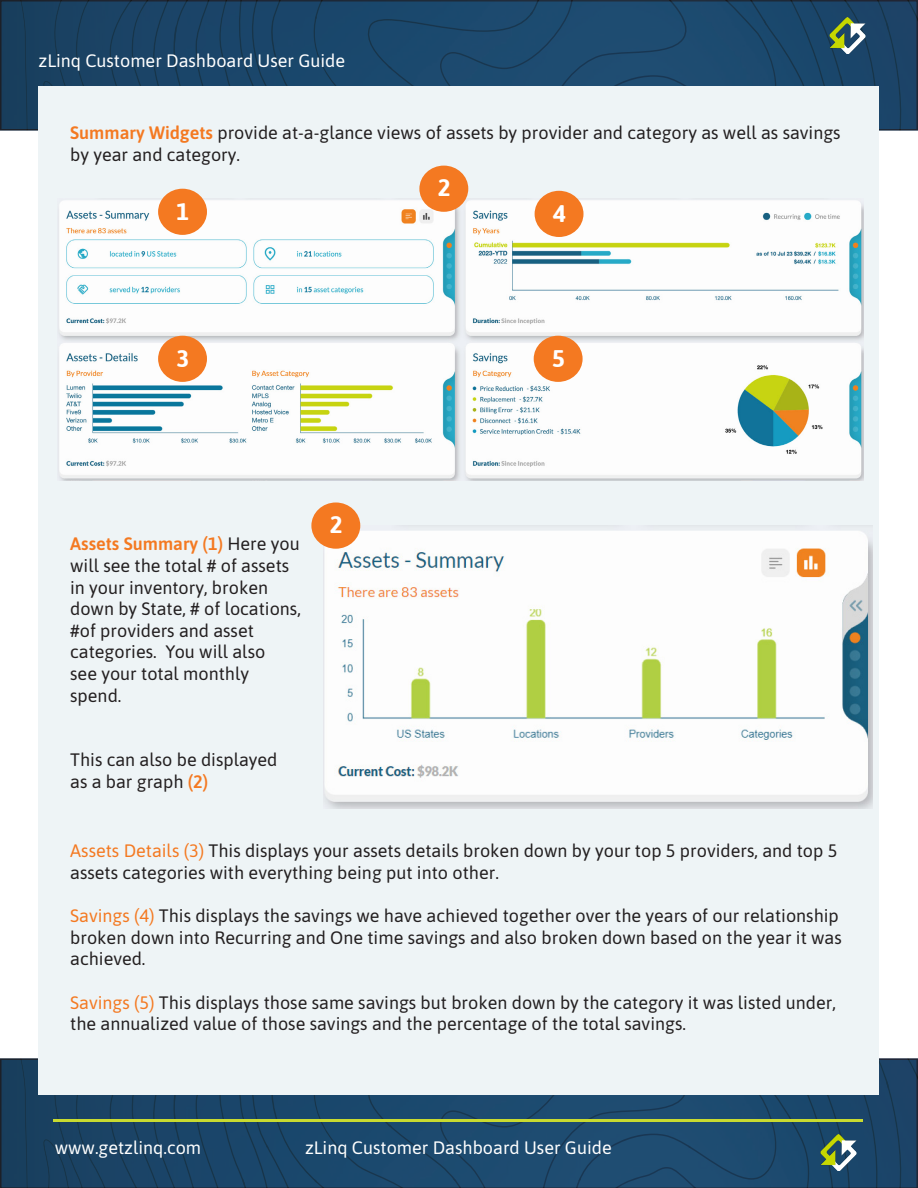
<style>
.page{position:relative;width:918px;height:1188px;background:#fff}
.page>*{position:absolute;margin:0;border:0;box-sizing:border-box;transform-origin:0 0}
.t1{font:700 24px "Asap";color:#fff}
.t2{font:18px/21.6px "Asap";color:#231f20}
.t3{font:18px "Asap";color:#fff}
.t4{font:600 18px "Asap";color:#f47921}
.s1{font-weight:600;color:#f47921}
.s2{font-weight:400;color:#231f20}
.s3{color:#f47921}
</style>
<div class="page">
<div style="left:0;top:1058px;width:918px;height:130px;background:linear-gradient(to bottom,#183e5d,#183e5d)"></div>
<div style="left:289px;top:1094px;width:151px;height:94px;background:#1a486d"></div>
<img style="left:20px;top:1058px;width:51px;height:130px">
<img style="left:71px;top:1094px;width:60px;height:94px">
<div style="left:364px;top:1094px;width:76px;height:33px;background:#1a496e"></div>
<div style="left:388px;top:1125px;width:52px;height:56px;background:#1d4a6f"></div>
<img style="left:269px;top:1094px;width:48px;height:89px">
<svg style="left:315px;top:1179px;width:11px;height:9px"></svg>
<div style="left:440px;top:1094px;width:249px;height:94px;background:#1e4c71"></div>
<div style="left:308px;top:1094px;width:33px;height:58px;background:#1a476c"></div>
<img style="left:339px;top:1147px;width:66px;height:41px">
<img style="left:614px;top:1167px;width:75px;height:21px">
<img style="left:552px;top:1182px;width:55px;height:6px">
<img style="left:176px;top:1094px;width:62px;height:94px">
<img style="left:131px;top:1094px;width:22px;height:94px">
<img style="left:238px;top:1094px;width:28px;height:94px">
<div style="left:689px;top:1094px;width:92px;height:94px;background:#1d4b70"></div>
<img style="left:153px;top:1094px;width:23px;height:94px">
<img style="left:247px;top:1094px;width:22px;height:54px">
<img style="left:266px;top:1146px;width:23px;height:42px">
<img style="left:781px;top:1058px;width:137px;height:130px">
<div style="left:0;top:0;width:918px;height:130px;background:linear-gradient(to bottom,#183e5d,#183e5d)"></div>
<div style="left:323px;top:0;width:117px;height:86px;background:#1a476c"></div>
<img style="left:20px;top:0;width:51px;height:130px">
<img style="left:71px;top:0;width:60px;height:86px">
<div style="left:364px;top:12px;width:76px;height:56px;background:#1a486d"></div>
<img style="left:388px;top:66px;width:52px;height:20px">
<img style="left:269px;top:0;width:46px;height:86px">
<img style="left:440px;top:0;width:249px;height:86px">
<img style="left:498px;top:0;width:56px;height:19px">
<img style="left:315px;top:0;width:8px;height:17px">
<div style="left:308px;top:17px;width:33px;height:69px;background:#1a476c"></div>
<img style="left:176px;top:0;width:62px;height:86px">
<img style="left:131px;top:0;width:22px;height:86px">
<img style="left:238px;top:0;width:9px;height:86px">
<div style="left:689px;top:0;width:92px;height:86px;background:#1c4a6f"></div>
<img style="left:153px;top:0;width:23px;height:86px">
<img style="left:247px;top:0;width:22px;height:86px">
<img style="left:781px;top:0;width:137px;height:130px">
<div style="left:39px;top:86px;width:840px;height:1008px;background:#eef4f6"></div>
<hr style="left:53px;top:1119px;width:810px;height:3px;background:#c8da30">
<img style="left:814px;top:1135px;width:50px;height:36px">
<img style="left:823px;top:18px;width:50px;height:36px">
<img style="left:58px;top:198px;width:806px;height:283px">
<img style="left:323px;top:526px;width:549px;height:282px">
<div style="left:158px;top:189px;width:49px;height:46px;background:#f47921;border-radius:50%"></div>
<div style="left:419px;top:166px;width:49px;height:46px;background:#f47921;border-radius:50%"></div>
<div style="left:158px;top:336px;width:49px;height:46px;background:#f47921;border-radius:50%"></div>
<div style="left:535px;top:191px;width:49px;height:46px;background:#f47921;border-radius:50%"></div>
<div style="left:534px;top:336px;width:49px;height:46px;background:#f47921;border-radius:50%"></div>
<div style="left:311px;top:502px;width:49px;height:47px;background:#f47921;border-radius:50%"></div>
<p class="t3" style="left:39px;top:48px;width:308px">zLinq Customer Dashboard User Guide</p>
<p class="t2" style="left:70px;top:121px;width:772px"><span class="s1">Summary Widgets</span> provide at-a-glance views of assets by provider and category as well as savings by year and category.</p>
<p class="t1" style="left:176px;top:195px;width:14px">1</p>
<p class="t1" style="left:176px;top:342px;width:14px">3</p>
<p class="t4" style="left:70px;top:531px;width:231px">Assets Summary (1) <span class="s2">Here you</span></p>
<p class="t2" style="left:70px;top:554px;width:221px">will see the total # of assets</p>
<p class="t2" style="left:70px;top:576px;width:199px">in your inventory, broken</p>
<p class="t2" style="left:70px;top:597px;width:232px">down by State, # of locations,</p>
<p class="t2" style="left:70px;top:619px;width:185px">#of providers and asset</p>
<p class="t2" style="left:70px;top:640px;width:197px">categories. You will also</p>
<p class="t2" style="left:70px;top:662px;width:180px">see your total monthly</p>
<p class="t2" style="left:70px;top:684px;width:53px">spend.</p>
<p class="t2" style="left:70px;top:748px;width:209px">This can also be displayed</p>
<p class="t2" style="left:70px;top:770px;width:140px">as a bar graph <span class="s1">(2)</span></p>
<p class="t1" style="left:330px;top:509px;width:14px">2</p>
<p class="t1" style="left:438px;top:172px;width:14px">2</p>
<p class="t1" style="left:553px;top:197px;width:14px">4</p>
<p class="t1" style="left:552px;top:342px;width:14px">5</p>
<p class="t2" style="left:70px;top:839px;width:769px"><span class="s3">Assets Details (3)</span> This displays your assets details broken down by your top 5 providers, and top 5 assets categories with everything being put into other.</p>
<p class="t2" style="left:70px;top:904px;width:773px"><span class="s3">Savings (4)</span> This displays the savings we have achieved together over the years of our relationship broken down into Recurring and One time savings and also broken down based on the year it was achieved.</p>
<p class="t2" style="left:70px;top:991px;width:767px"><span class="s3">Savings (5)</span> This displays those same savings but broken down by the category it was listed under, the annualized value of those savings and the percentage of the total savings.</p>
<p class="t3" style="left:55px;top:1135px;width:148px">www.getzlinq.com</p>
<p class="t3" style="left:305px;top:1135px;width:308px">zLinq Customer Dashboard User Guide</p>
</div>
